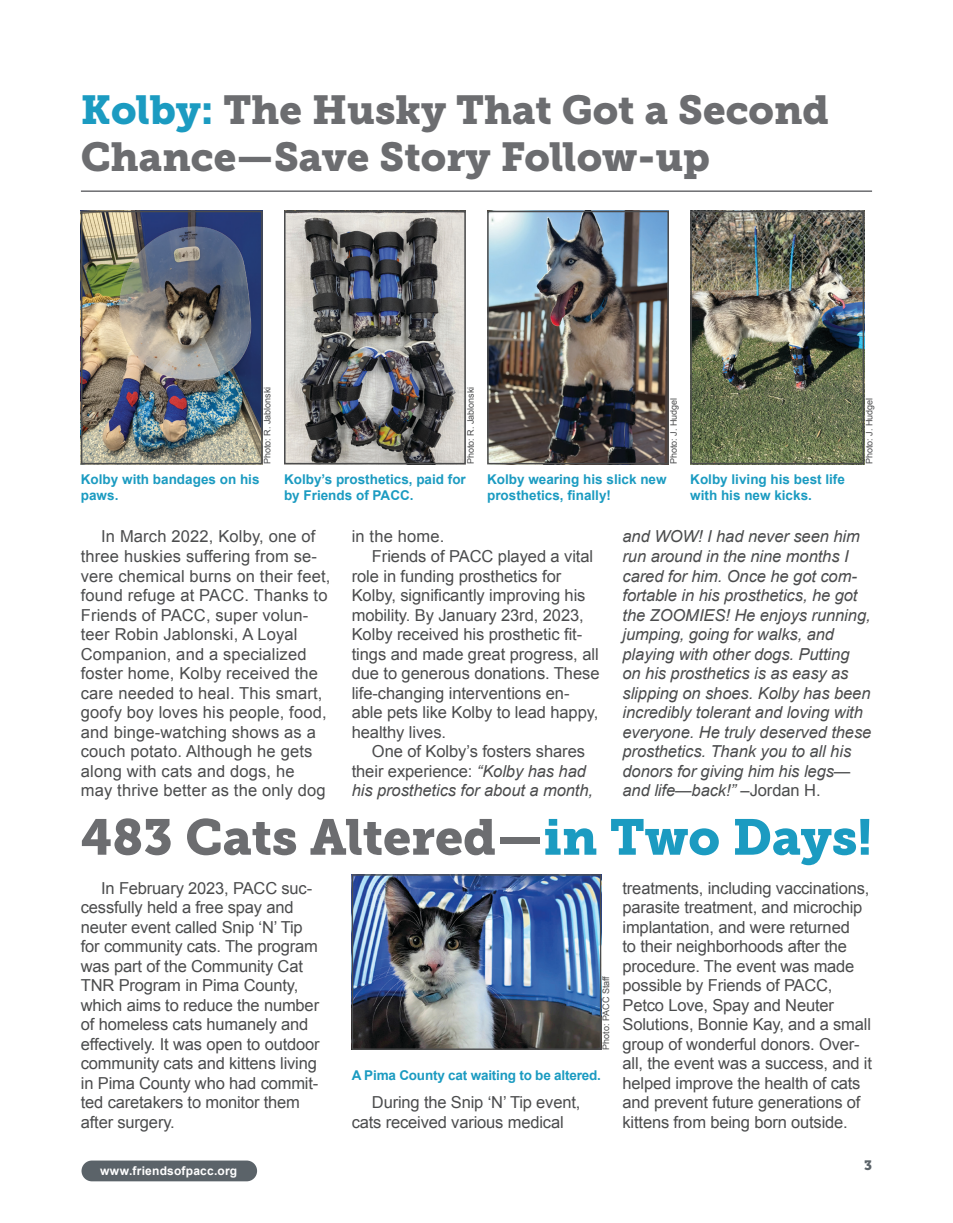
<style>
.page{position:relative;width:953px;height:1223px;background:#fff}
.page>*{position:absolute;margin:0;border:0;box-sizing:border-box;transform-origin:0 0}
._42_Header_gray_Bitt{font:49.95px "Museo Slab 900";color:#6c6d70}
._33_Header_gray_Bitt{font:40.2px/47.7px "Museo Slab 900";color:#6c6d70}
._8_Content_gray_Sour{font:16.5px/19.5px "Arial";letter-spacing:-.01em;color:#4b4c4d}
._8_Content_gray_Sour-2{font:16.5px/19.5px "Arial";letter-spacing:.01em;color:#4b4c4d}
._8_Content_gray_Sour-3{font:italic 16.5px/19.5px "Arial";letter-spacing:-.005em;color:#4b4c4d}
._10_Subheader_gray_S{font:700 13.5px/16.2px "Arial";color:#1b9bc1}
._9_Content_gray_R_So{font:13.5px "Museo Slab 900";color:#5b6369}
._8_Content_gray_C_So{font:700 12px "Arial";letter-spacing:.02em;color:#fff}
.t1{font:9px "Arial";color:#4b4c4d}
.s1{color:#1b9bc1}
.s2{font-style:italic}
.s3{font-style:normal}
</style>
<div class="page">
<div style="left:81px;top:1160px;width:176px;height:20px;background:#5b6369;border-radius:10px"></div>
<img style="left:353px;top:876px;width:246px;height:171px">
<div style="left:351px;top:874px;width:250px;height:175px;border:1px solid #4b4c4d"></div>
<img style="left:84px;top:214px;width:175px;height:247px">
<div style="left:81px;top:211px;width:181px;height:253px;border:2px solid #4b4c4d"></div>
<hr style="left:81px;top:190px;width:790px;height:2px;background:#6c6d70">
<img style="left:490px;top:214px;width:175px;height:247px">
<div style="left:487px;top:211px;width:181px;height:253px;border:2px solid #4b4c4d"></div>
<img style="left:693px;top:214px;width:167px;height:247px">
<div style="left:690px;top:211px;width:173px;height:253px;border:2px solid #4b4c4d"></div>
<img style="left:287px;top:214px;width:175px;height:247px">
<div style="left:284px;top:211px;width:181px;height:253px;border:2px solid #4b4c4d"></div>
<p class="_33_Header_gray_Bitt" style="left:81px;top:86px;width:749px"><span class="s1">Kolby:</span> The Husky That Got a Second<br>Chance—Save Story Follow-up</p>
<p class="t1" style="left:261px;top:464px;width:79px;rotate:-90deg">Photo: R. Jablonski</p>
<p class="t1" style="left:464px;top:464px;width:79px;rotate:-90deg">Photo: R. Jablonski</p>
<p class="t1" style="left:667px;top:464px;width:68px;rotate:-90deg">Photo: J. Hudgel</p>
<p class="t1" style="left:862px;top:464px;width:68px;rotate:-90deg">Photo: J. Hudgel</p>
<p class="_10_Subheader_gray_S" style="left:81px;top:471px;width:180px">Kolby with bandages on his paws.</p>
<p class="_10_Subheader_gray_S" style="left:284px;top:471px;width:183px">Kolby’s prosthetics, paid for by Friends of PACC.</p>
<p class="_10_Subheader_gray_S" style="left:487px;top:471px;width:181px">Kolby wearing his slick new prosthetics, finally!</p>
<p class="_10_Subheader_gray_S" style="left:690px;top:471px;width:156px">Kolby living his best life with his new kicks.</p>
<p class="_8_Content_gray_Sour-2" style="left:81px;top:527px;width:251px;text-indent:20px">In March 2022, Kolby, one of three huskies suffering from se&shy;vere chemical burns on their feet, found refuge at PACC. Thanks to<br>Friends of PACC, super volun&shy;teer Robin Jablonski, A Loyal<br>Companion, and a specialized foster home, Kolby received the care needed to heal. This smart, goofy boy loves his people, food, and binge-watching shows as a couch potato. Although he gets along with cats and dogs, he<br>may thrive better as the only dog</p>
<p class="_8_Content_gray_Sour-2" style="left:351px;top:527px;width:94px">in the home.</p>
<p class="_8_Content_gray_Sour" style="left:351px;top:546px;width:249px;text-indent:20px">Friends of PACC played a vital role in funding prosthetics for<br>Kolby, significantly improving his mobility. By January 23rd, 2023,<br>Kolby received his prosthetic fit&shy;tings and made great progress, all due to generous donations. These life-changing interventions en&shy;able pets like Kolby to lead happy, healthy lives.</p>
<p class="_8_Content_gray_Sour" style="left:351px;top:741px;width:243px;text-indent:20px">One of Kolby’s fosters shares their experience: <span class="s2">“Kolby has had his prosthetics for about a month,</span></p>
<p class="_8_Content_gray_Sour-3" style="left:622px;top:527px;width:250px">and WOW! I had never seen him run around in the nine months I cared for him. Once he got com&shy;fortable in his prosthetics, he got the ZOOMIES! He enjoys running, jumping, going for walks, and playing with other dogs. Putting on his prosthetics is as easy as slipping on shoes. Kolby has been incredibly tolerant and loving with everyone. He truly deserved these prosthetics. Thank you to all his donors for giving him his legs— and life—back!” <span class="s3">–Jordan H.</span></p>
<p class="_42_Header_gray_Bitt" style="left:81px;top:808px;width:792px">483 Cats Altered—<span class="s1">in Two Days!</span></p>
<p class="_8_Content_gray_Sour" style="left:81px;top:878px;width:240px;text-indent:20px">In February 2023, PACC suc&shy;cessfully held a free spay and neuter event called Snip ‘N’ Tip for community cats. The program was part of the Community Cat<br>TNR Program in Pima County, which aims to reduce the number of homeless cats humanely and effectively. It was open to outdoor community cats and kittens living in Pima County who had commit&shy;ted caretakers to monitor them after surgery.</p>
<p class="_8_Content_gray_C_So" style="left:100px;top:1162px;width:139px">www.friendsofpacc.org</p>
<p class="t1" style="left:600px;top:1049px;width:76px;rotate:-90deg">Photo: PACC Staff</p>
<p class="_10_Subheader_gray_S" style="left:351px;top:1067px;width:250px">A Pima County cat waiting to be altered.</p>
<p class="_8_Content_gray_Sour" style="left:351px;top:1092px;width:230px;text-indent:20px">During the Snip ‘N’ Tip event, cats received various medical</p>
<p class="_8_Content_gray_Sour" style="left:622px;top:878px;width:251px">treatments, including vaccinations, parasite treatment, and microchip implantation, and were returned<br>to their neighborhoods after the procedure. The event was made possible by Friends of PACC,<br>Petco Love, Spay and Neuter<br>Solutions, Bonnie Kay, and a small group of wonderful donors. Over&shy;all, the event was a success, and it helped improve the health of cats and prevent future generations of kittens from being born outside.</p>
<p class="_9_Content_gray_R_So" style="left:863px;top:1157px;width:9px">3</p>
</div>
